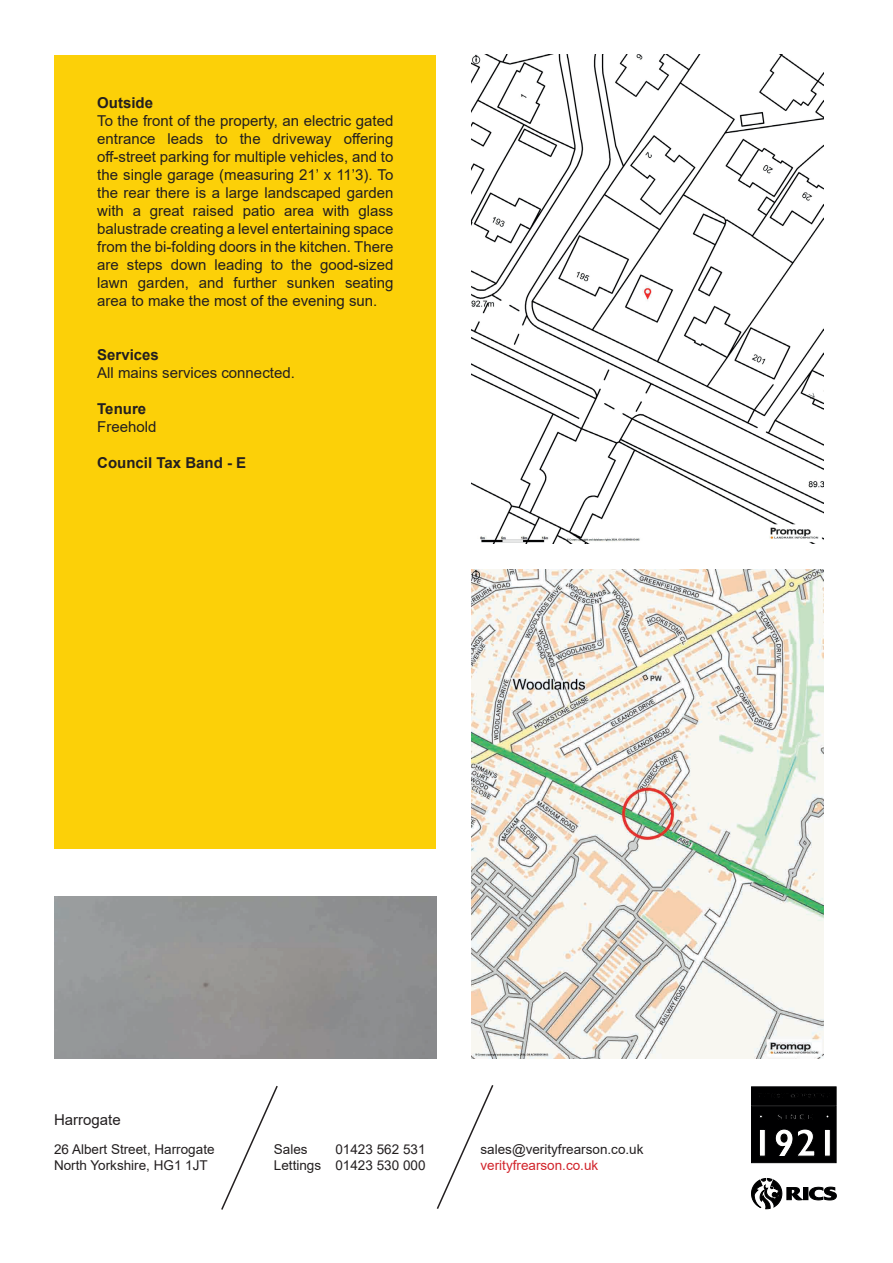
<style>
.page{position:relative;width:893px;height:1263px;background:#fff}
.page>*{position:absolute;margin:0;border:0;box-sizing:border-box;transform-origin:0 0}
.t1{font:15px/18px "Arial";color:#231f20;text-align:justify}
.t2{font:700 15px "Arial";color:#231f20}
.t3{font:13.5px/16.2px "Arial";color:#231f20}
.t4{font:13.5px "Arial";color:#d1232a}
</style>
<div class="page">
<div style="left:55px;top:55px;width:381px;height:793px;background:#fcd008"></div>
<img style="left:472px;top:54px;width:352px;height:489px">
<img style="left:472px;top:570px;width:352px;height:489px">
<svg style="left:221px;top:1085px;width:57px;height:125px"></svg>
<svg style="left:436px;top:1085px;width:58px;height:124px"></svg>
<svg style="left:751px;top:1086px;width:86px;height:77px;background:#1d1d1e"></svg>
<svg style="left:809px;top:1186px;width:28px;height:15px"></svg>
<div style="left:803px;top:1187px;width:5px;height:13px;background:#000001"></div>
<svg style="left:751px;top:1178px;width:52px;height:31px"></svg>
<p class="t2" style="left:97px;top:92px;width:57px">Outside</p>
<p class="t1" style="left:97px;top:112px;width:298px">To the front of the property, an electric gated entrance leads to the driveway offering off-street parking for multiple vehicles, and to the single garage (measuring 21’ x 11’3). To the rear there is a large landscaped garden with a great raised patio area with glass balustrade creating a level entertaining space from the bi-folding doors in the kitchen. There are steps down leading to the good-sized lawn garden, and further sunken seating area to make the most of the evening sun.</p>
<p class="t2" style="left:97px;top:344px;width:63px">Services</p>
<p class="t1" style="left:97px;top:364px;width:199px">All mains services connected.</p>
<p class="t2" style="left:97px;top:398px;width:50px">Tenure</p>
<p class="t1" style="left:97px;top:418px;width:61px">Freehold</p>
<p class="t2" style="left:97px;top:452px;width:150px">Council Tax Band - E</p>
<p class="t1" style="left:54px;top:1111px;width:68px">Harrogate</p>
<p class="t3" style="left:54px;top:1141px;width:162px">26 Albert Street, Harrogate<br>North Yorkshire, HG1 1JT</p>
<p class="t3" style="left:274px;top:1141px;width:35px">Sales</p>
<p class="t3" style="left:274px;top:1141px;width:153px;text-align:right">01423 562 531<br>Lettings 01423 530 000</p>
<p class="t3" style="left:480px;top:1141px;width:164px">sales@verityfrearson.co.uk</p>
<p class="t4" style="left:480px;top:1156px;width:119px">verityfrearson.co.uk</p>
</div>
